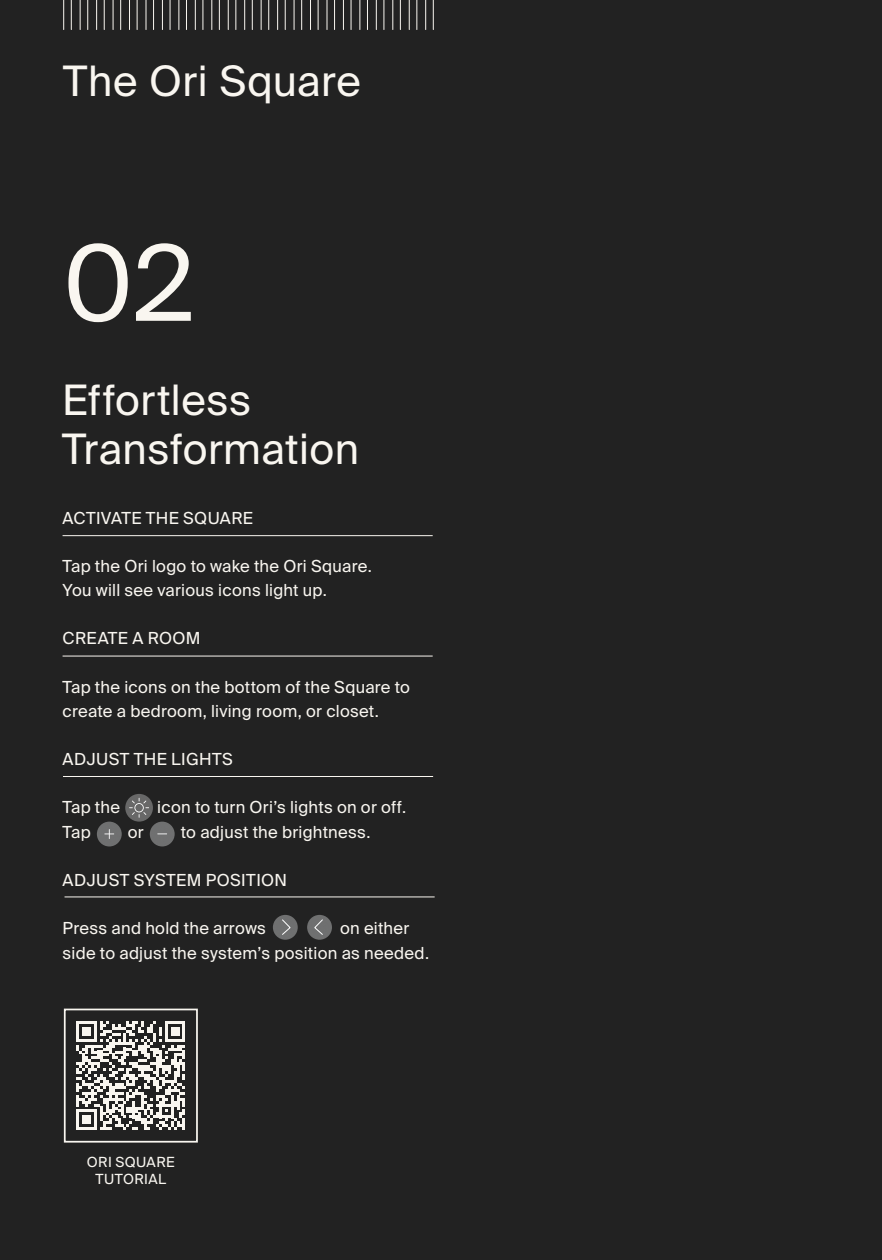
<style>
.page{position:relative;width:882px;height:1260px;background:#222}
.page>*{position:absolute;margin:0;border:0;box-sizing:border-box;transform-origin:0 0}
.t1{font:105px "Suisse Intl";color:#f9f6f0}
.t2{font:42px/49px "Suisse Intl";letter-spacing:.01em;color:#f9f6f0}
.t3{font:16.62px/24.5px "Suisse Intl";letter-spacing:.015em;color:#f9f6f0}
.t4{font:14px/16.6px "Suisse Intl";letter-spacing:.03em;color:#f9f6f0;text-align:center}
</style>
<div class="page">
<hr style="left:203px;top:0;width:1px;height:30px;background:#f9f6f0">
<hr style="left:212px;top:0;width:1px;height:30px;background:#f9f6f0">
<hr style="left:219px;top:0;width:1px;height:30px;background:#f9f6f0">
<hr style="left:228px;top:0;width:1px;height:30px;background:#f9f6f0">
<hr style="left:236px;top:0;width:1px;height:30px;background:#f9f6f0">
<hr style="left:244px;top:0;width:1px;height:30px;background:#f9f6f0">
<hr style="left:63px;top:0;width:1px;height:30px;background:#f9f6f0">
<hr style="left:71px;top:0;width:1px;height:30px;background:#f9f6f0">
<hr style="left:80px;top:0;width:1px;height:30px;background:#f9f6f0">
<hr style="left:87px;top:0;width:1px;height:30px;background:#f9f6f0">
<hr style="left:96px;top:0;width:1px;height:30px;background:#f9f6f0">
<hr style="left:153px;top:0;width:1px;height:30px;background:#f9f6f0">
<hr style="left:162px;top:0;width:1px;height:30px;background:#f9f6f0">
<hr style="left:170px;top:0;width:1px;height:30px;background:#f9f6f0">
<hr style="left:179px;top:0;width:1px;height:30px;background:#f9f6f0">
<hr style="left:186px;top:0;width:1px;height:30px;background:#f9f6f0">
<hr style="left:195px;top:0;width:1px;height:30px;background:#f9f6f0">
<hr style="left:104px;top:0;width:1px;height:30px;background:#f9f6f0">
<hr style="left:113px;top:0;width:1px;height:30px;background:#f9f6f0">
<hr style="left:120px;top:0;width:1px;height:30px;background:#f9f6f0">
<hr style="left:129px;top:0;width:1px;height:30px;background:#f9f6f0">
<hr style="left:137px;top:0;width:1px;height:30px;background:#f9f6f0">
<hr style="left:146px;top:0;width:1px;height:30px;background:#f9f6f0">
<hr style="left:252px;top:0;width:1px;height:30px;background:#f9f6f0">
<hr style="left:261px;top:0;width:1px;height:30px;background:#f9f6f0">
<hr style="left:268px;top:0;width:1px;height:30px;background:#f9f6f0">
<hr style="left:277px;top:0;width:1px;height:30px;background:#f9f6f0">
<hr style="left:285px;top:0;width:1px;height:30px;background:#f9f6f0">
<hr style="left:294px;top:0;width:1px;height:30px;background:#f9f6f0">
<hr style="left:301px;top:0;width:1px;height:30px;background:#f9f6f0">
<hr style="left:310px;top:0;width:1px;height:30px;background:#f9f6f0">
<hr style="left:318px;top:0;width:1px;height:30px;background:#f9f6f0">
<hr style="left:327px;top:0;width:1px;height:30px;background:#f9f6f0">
<hr style="left:334px;top:0;width:1px;height:30px;background:#f9f6f0">
<hr style="left:343px;top:0;width:1px;height:30px;background:#f9f6f0">
<hr style="left:400px;top:0;width:1px;height:30px;background:#f9f6f0">
<hr style="left:409px;top:0;width:1px;height:30px;background:#f9f6f0">
<hr style="left:417px;top:0;width:1px;height:30px;background:#f9f6f0">
<hr style="left:425px;top:0;width:1px;height:30px;background:#f9f6f0">
<hr style="left:433px;top:0;width:1px;height:30px;background:#f9f6f0">
<hr style="left:351px;top:0;width:1px;height:30px;background:#f9f6f0">
<hr style="left:360px;top:0;width:1px;height:30px;background:#f9f6f0">
<hr style="left:367px;top:0;width:1px;height:30px;background:#f9f6f0">
<hr style="left:376px;top:0;width:1px;height:30px;background:#f9f6f0">
<hr style="left:384px;top:0;width:1px;height:30px;background:#f9f6f0">
<hr style="left:393px;top:0;width:1px;height:30px;background:#f9f6f0">
<svg style="left:76px;top:1021px;width:109px;height:109px"></svg>
<div style="left:64px;top:1009px;width:134px;height:134px;border:2px solid #f9f6f0"></div>
<hr style="left:63px;top:535px;width:370px;height:1px;background:#f9f6f0">
<hr style="left:63px;top:776px;width:370px;height:1px;background:#f9f6f0">
<hr style="left:63px;top:656px;width:370px;height:1px;background:#f9f6f0">
<img style="left:125px;top:794px;width:28px;height:28px;border-radius:14px">
<svg style="left:129px;top:798px;width:20px;height:20px"></svg>
<img style="left:97px;top:822px;width:25px;height:24px;border-radius:12px">
<svg style="left:104px;top:829px;width:10px;height:10px"></svg>
<img style="left:150px;top:822px;width:25px;height:24px;border-radius:12px">
<hr style="left:65px;top:897px;width:370px;height:1px;background:#f9f6f0">
<img style="left:273px;top:915px;width:25px;height:25px;border-radius:12px">
<svg style="left:281px;top:919px;width:10px;height:17px"></svg>
<img style="left:307px;top:915px;width:25px;height:25px;border-radius:12px">
<svg style="left:314px;top:919px;width:10px;height:17px"></svg>
<p class="t2" style="left:63px;top:57px;width:299px">The Ori Square</p>
<p class="t1" style="left:63px;top:223px;width:133px">02</p>
<p class="t2" style="left:62px;top:376px;width:298px">Effortless<br>Transformation</p>
<p class="t3" style="left:63px;top:506px;width:192px">ACTIVATE THE SQUARE</p>
<p class="t3" style="left:63px;top:554px;width:311px">Tap the Ori logo to wake the Ori Square.<br>You will see various icons light up.</p>
<p class="t3" style="left:63px;top:626px;width:139px">CREATE A ROOM</p>
<p class="t3" style="left:63px;top:675px;width:349px">Tap the icons on the bottom of the Square to create a bedroom, living room, or closet.</p>
<p class="t3" style="left:63px;top:747px;width:172px">ADJUST THE LIGHTS</p>
<p class="t3" style="left:63px;top:795px;width:59px">Tap the</p>
<p class="t3" style="left:157px;top:795px;width:250px">icon to turn Ori’s lights on or off.</p>
<p class="t3" style="left:63px;top:820px;width:30px">Tap</p>
<p class="t3" style="left:128px;top:820px;width:17px">or</p>
<p class="t3" style="left:181px;top:820px;width:191px">to adjust the brightness.</p>
<p class="t3" style="left:63px;top:868px;width:226px">ADJUST SYSTEM POSITION</p>
<p class="t3" style="left:63px;top:916px;width:205px">Press and hold the arrows</p>
<p class="t3" style="left:63px;top:916px;width:368px;text-indent:277px">on either side to adjust the system’s position as needed.</p>
<p class="t4" style="left:87px;top:1154px;width:89px">ORI SQUARE<br>TUTORIAL</p>
</div>
